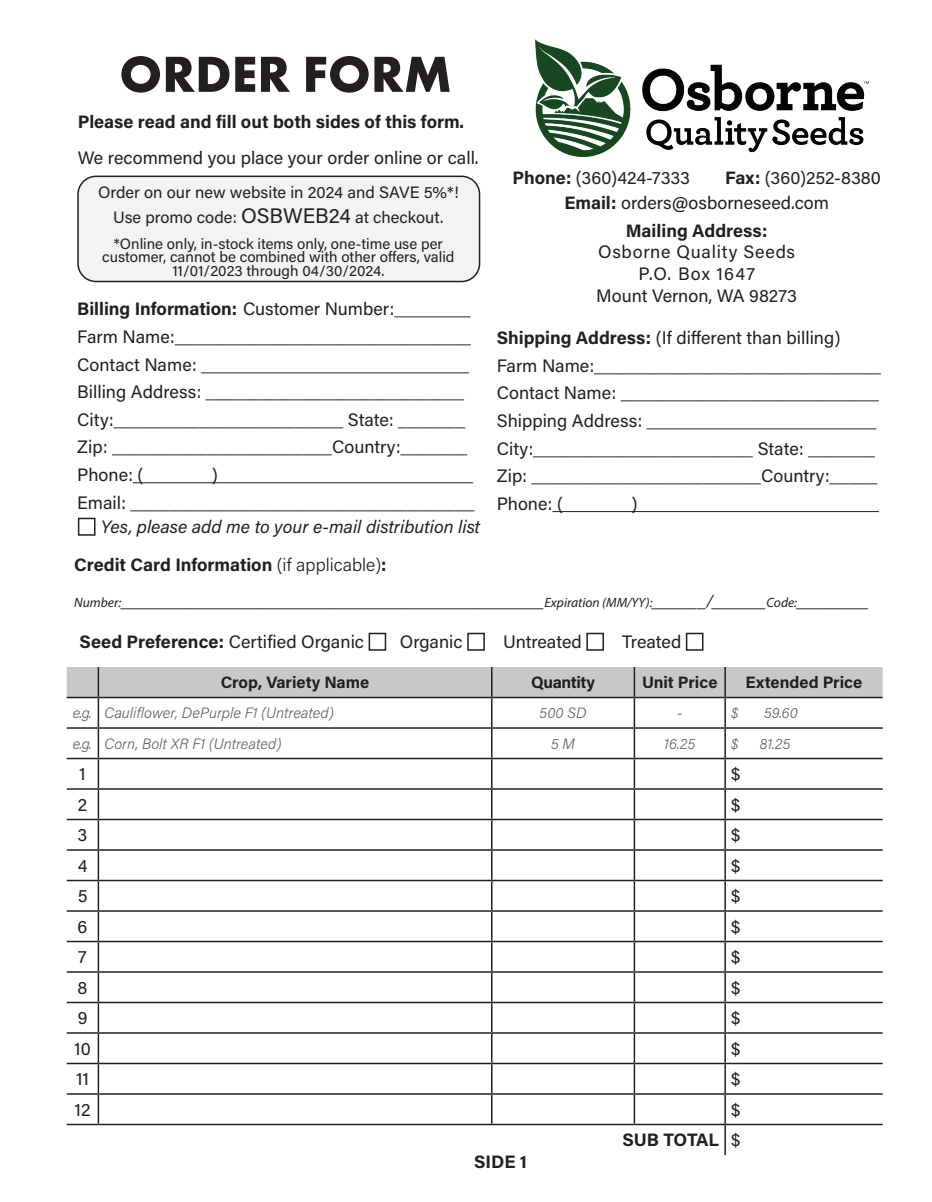
<style>
.page{position:relative;width:932px;height:1202px;background:#fff}
.page>*{position:absolute;margin:0;border:0;box-sizing:border-box;transform-origin:0 0}
.t1{font:700 52.5px "Futura PT";color:#231f20}
.t2{font:18px/27.6px "Acumin Pro";color:#231f20}
.t3{font:700 18px/30.5px "Acumin Pro";color:#231f20;text-align:right}
.t4{font:italic 18px "Myriad Pro";color:#231f20}
.t5{font:18px/21.6px "Acumin Pro";letter-spacing:.035em;color:#231f20;text-align:center}
.t6{font:italic 18px "Acumin Pro";color:#231f20}
.t7{font:16.5px/25.2px "Acumin Pro";color:#231f20;text-align:center}
.t8{font:700 16.5px "Acumin Pro";color:#231f20}
.t9{font:700 16.5px "Acumin Pro";letter-spacing:-.02em;color:#231f20}
.t10{font:15px/13.5px "Acumin Pro";color:#231f20;text-align:center}
.t11{font:italic 300 15px "Acumin Pro";color:#636366}
.s1{font-size:21px}
.s2{font-weight:700}
.s3{font-weight:300}
.s4{font-size:13.5px}
.s5{font-weight:400}
</style>
<div class="page">
<img style="left:535px;top:40px;width:333px;height:117px">
<hr style="left:133px;top:482px;width:340px;height:1px;background:#231f20">
<hr style="left:552px;top:511px;width:327px;height:1px;background:#231f20">
<svg style="left:67px;top:667px;width:815px;height:456px"></svg>
<hr style="left:634px;top:1093px;width:91px;height:1px;background:#231f20">
<hr style="left:633px;top:1094px;width:2px;height:29px;background:#231f20">
<hr style="left:725px;top:1093px;width:157px;height:1px;background:#231f20">
<hr style="left:724px;top:1094px;width:2px;height:29px;background:#231f20">
<hr style="left:67px;top:1123px;width:31px;height:2px;background:#231f20">
<hr style="left:98px;top:1123px;width:394px;height:2px;background:#231f20">
<hr style="left:492px;top:1123px;width:142px;height:2px;background:#231f20">
<hr style="left:634px;top:1123px;width:91px;height:2px;background:#231f20">
<hr style="left:725px;top:1123px;width:157px;height:2px;background:#231f20">
<hr style="left:724px;top:1125px;width:2px;height:30px;background:#231f20">
<div style="left:368px;top:632px;width:18px;height:18px;border:2px solid #231f20"></div>
<div style="left:467px;top:632px;width:18px;height:18px;border:2px solid #231f20"></div>
<div style="left:586px;top:632px;width:18px;height:18px;border:2px solid #231f20"></div>
<div style="left:686px;top:632px;width:17px;height:18px;border:2px solid #231f20"></div>
<div style="left:78px;top:518px;width:17px;height:17px;border:2px solid #231f20"></div>
<div style="left:78px;top:176px;width:401px;height:105px;background:#f2f3f4;border-radius:18px"></div>
<div style="left:77px;top:176px;width:403px;height:106px;border:2px solid #231f20;border-radius:18px"></div>
<h1 class="t1" style="left:119px;top:40px;width:334px">ORDER FORM</h1>
<p class="t3" style="left:78px;top:106px;width:388px">Please read and fill out both sides of this form.</p>
<p class="t2" style="left:78px;top:143px;width:402px">We recommend you place your order online or call.</p>
<p class="t7" style="left:98px;top:179px;width:362px">Order on our new website in 2024 and SAVE 5%*!<br>Use promo code: <span class="s1">OSBWEB24</span> at checkout.</p>
<p class="t10" style="left:102px;top:236px;width:354px">*Online only, in-stock items only, one-time use per customer, cannot be combined with other offers, valid<br>11/01/2023 through 04/30/2024.</p>
<p class="t2" style="left:77px;top:294px;width:395px"><span class="s2">Billing Information:</span> Customer Number:________</p>
<p class="t2" style="left:77px;top:322px;width:395px">Farm Name:_______________________________ Contact Name: ____________________________ Billing Address: ___________________________ City:________________________ State: _______ Zip: _______________________Country:_______ Phone: (</p>
<p class="t2" style="left:77px;top:460px;width:399px;text-indent:135px">)<br>Email: ____________________________________</p>
<p class="t6" style="left:101px;top:514px;width:380px">Yes, please add me to your e-mail distribution list</p>
<p class="t2" style="left:512px;top:164px;width:179px"><span class="s2">Phone:</span> (360)424-7333</p>
<p class="t2" style="left:564px;top:165px;width:318px;line-height:24.6px;text-indent:161px"><span class="s2">Fax:</span> (360)252-8380<br><span class="s2">Email:</span> orders@osborneseed.com</p>
<p class="t3" style="left:626px;top:214px;width:143px">Mailing Address:</p>
<p class="t5" style="left:596px;top:240px;width:202px">Osborne Quality Seeds<br>P.O. Box 1647<br>Mount Vernon, WA 98273</p>
<p class="t2" style="left:496px;top:323px;width:345px"><span class="s2">Shipping Address:</span> (If different than billing)</p>
<p class="t2" style="left:496px;top:351px;width:386px">Farm Name:______________________________ Contact Name: ___________________________ Shipping Address: ________________________ City:_______________________ State: _______ Zip: ________________________Country:_____ Phone: (</p>
<p class="t2" style="left:631px;top:489px;width:8px">)</p>
<p class="t3" style="left:74px;top:548px;width:314px">Credit Card Information <span class="s3">(if applicable)</span>:</p>
<p class="t4" style="left:74px;top:590px;width:796px"><span class="s4">Number:</span>_______________________________________________<span class="s4">Expiration (MM/YY):</span>______/______<span class="s4">Code:</span>________</p>
<p class="t2" style="left:80px;top:627px;width:286px"><span class="s2">Seed Preference:</span> Certified Organic</p>
<p class="t2" style="left:400px;top:627px;width:64px">Organic</p>
<p class="t2" style="left:503px;top:627px;width:80px">Untreated</p>
<p class="t2" style="left:622px;top:627px;width:61px">Treated</p>
<p class="t8" style="left:221px;top:671px;width:150px">Crop, Variety Name</p>
<p class="t9" style="left:531px;top:671px;width:65px">Quantity</p>
<p class="t8" style="left:642px;top:671px;width:77px">Unit Price</p>
<p class="t8" style="left:745px;top:671px;width:118px">Extended Price</p>
<p class="t11" style="left:73px;top:702px;width:262px">e.g. Cauliflower, DePurple F1 (Untreated)</p>
<p class="t11" style="left:539px;top:702px;width:48px">500 SD</p>
<p class="t11" style="left:677px;top:702px;width:7px">-</p>
<p class="t11" style="left:731px;top:702px;width:9px">$</p>
<p class="t11" style="left:764px;top:702px;width:35px">59.60</p>
<p class="t11" style="left:73px;top:733px;width:210px">e.g. Corn, Bolt XR F1 (Untreated)</p>
<p class="t11" style="left:551px;top:733px;width:25px">5 M</p>
<p class="t11" style="left:664px;top:733px;width:33px">16.25</p>
<p class="t11" style="left:731px;top:733px;width:9px">$</p>
<p class="t11" style="left:759px;top:733px;width:32px">81.25</p>
<p class="t2" style="left:79px;top:759px;width:8px">1</p>
<p class="t2" style="left:731px;top:759px;width:11px">$</p>
<p class="t2" style="left:78px;top:790px;width:11px">2</p>
<p class="t2" style="left:731px;top:790px;width:11px">$</p>
<p class="t2" style="left:78px;top:820px;width:11px">3</p>
<p class="t2" style="left:731px;top:820px;width:11px">$</p>
<p class="t2" style="left:78px;top:851px;width:11px">4</p>
<p class="t2" style="left:731px;top:851px;width:11px">$</p>
<p class="t2" style="left:78px;top:881px;width:11px">5</p>
<p class="t2" style="left:731px;top:881px;width:11px">$</p>
<p class="t2" style="left:78px;top:912px;width:11px">6</p>
<p class="t2" style="left:731px;top:912px;width:11px">$</p>
<p class="t2" style="left:78px;top:942px;width:10px">7</p>
<p class="t2" style="left:731px;top:942px;width:11px">$</p>
<p class="t2" style="left:78px;top:973px;width:11px">8</p>
<p class="t2" style="left:731px;top:973px;width:11px">$</p>
<p class="t2" style="left:78px;top:1003px;width:11px">9</p>
<p class="t2" style="left:731px;top:1003px;width:11px">$</p>
<p class="t2" style="left:74px;top:1034px;width:18px">10</p>
<p class="t2" style="left:731px;top:1034px;width:11px">$</p>
<p class="t2" style="left:76px;top:1064px;width:14px">11</p>
<p class="t2" style="left:731px;top:1064px;width:11px">$</p>
<p class="t2" style="left:74px;top:1095px;width:18px">12</p>
<p class="t3" style="left:622px;top:1093px;width:119px"><span class="s5">$<br></span>SUB TOTAL <span class="s5">$</span></p>
<p class="t3" style="left:474px;top:1145px;width:54px">SIDE 1</p>
</div>
